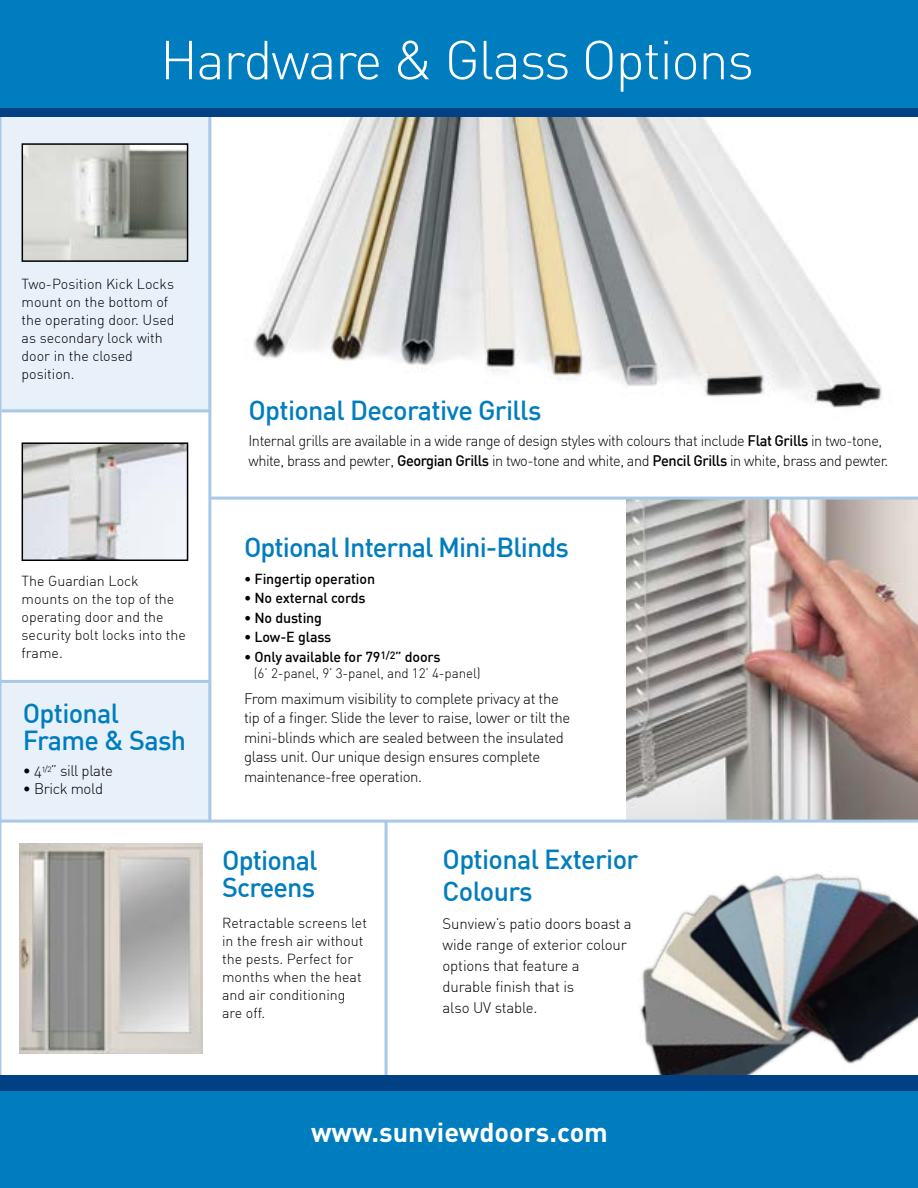
<style>
.page{position:relative;width:918px;height:1188px;background:#fff}
.page>*{position:absolute;margin:0;border:0;box-sizing:border-box;transform-origin:0 0}
.t1{font:300 54px "DIN";letter-spacing:-.025em;color:#fff}
.t2{font:500 27px/27px "DIN";letter-spacing:-.025em;color:#007dbe}
.t3{font:700 27px "DIN";color:#fff}
.t4{font:15px/19.5px "DIN Light Alternate";letter-spacing:-.025em;color:#000}
.t5{font:14.25px/18px "DIN Light Alternate";color:#000}
.t6{font:500 14.25px "DIN";letter-spacing:-.01em;color:#000}
.t7{font:300 13.5px "DIN";letter-spacing:-.01em;color:#000}
.s1{font-family:"DIN";font-weight:500}
</style>
<div class="page">
<img style="left:253px;top:117px;width:629px;height:291px">
<div style="left:0;top:112px;width:210px;height:300px;background:#e8f1fa"></div>
<div style="left:0;top:681px;width:210px;height:140px;background:#e8f1fa"></div>
<img style="left:25px;top:146px;width:160px;height:113px">
<div style="left:22px;top:143px;width:166px;height:119px;border:2px solid #000"></div>
<img style="left:627px;top:500px;width:291px;height:320px">
<hr style="left:210px;top:497px;width:708px;height:3px;background:#a7c8e6">
<hr style="left:2px;top:409px;width:208px;height:3px;background:#a7c8e6">
<hr style="left:385px;top:821px;width:3px;height:264px;background:#a7c8e6">
<hr style="left:208px;top:112px;width:3px;height:709px;background:#a7c8e6">
<img style="left:19px;top:843px;width:184px;height:211px">
<hr style="left:0;top:108px;width:1px;height:970px;background:#a7c8e6">
<hr style="left:0;top:680px;width:210px;height:3px;background:#a7c8e6">
<img style="left:25px;top:445px;width:160px;height:113px">
<div style="left:22px;top:442px;width:166px;height:119px;border:2px solid #000"></div>
<hr style="left:0;top:820px;width:918px;height:3px;background:#a7c8e6">
<img style="left:639px;top:873px;width:279px;height:202px">
<div style="left:0;top:0;width:918px;height:110px;background:#007dbe"></div>
<div style="left:0;top:1091px;width:918px;height:97px;background:#007dbe"></div>
<div style="left:0;top:1075px;width:918px;height:16px;background:#004185"></div>
<div style="left:0;top:108px;width:918px;height:9px;background:#004185"></div>
<h1 class="t1" style="left:160px;top:27px;width:595px">Hardware &amp; Glass Options</h1>
<p class="t5" style="left:22px;top:274px;width:155px">Two-Position Kick Locks mount on the bottom of the operating door. Used as secondary lock with door in the closed position.</p>
<p class="t5" style="left:22px;top:571px;width:166px">The Guardian Lock mounts on the top of the operating door and the security bolt locks into the frame.</p>
<h2 class="t2" style="left:23px;top:699px;width:165px">Optional<br>Frame &amp; Sash</h2>
<p class="t4" style="left:23px;top:760px;width:92px">• 4<sup>1/2</sup>” sill plate</p>
<p class="t4" style="left:23px;top:778px;width:82px">• Brick mold</p>
<h2 class="t2" style="left:248px;top:396px;width:295px">Optional Decorative Grills</h2>
<p class="t4" style="left:248px;top:431px;width:641px">Internal grills are available in a wide range of design styles with colours that include <span class="s1">Flat Grills</span> in two-tone, white, brass and pewter, <span class="s1">Georgian Grills</span> in two-tone and white, and <span class="s1">Pencil Grills</span> in white, brass and pewter.</p>
<h2 class="t2" style="left:244px;top:533px;width:326px">Optional Internal Mini-Blinds</h2>
<p class="t6" style="left:244px;top:569px;width:133px">• Fingertip operation</p>
<p class="t6" style="left:244px;top:589px;width:123px">• No external cords</p>
<p class="t6" style="left:244px;top:608px;width:80px">• No dusting</p>
<p class="t6" style="left:244px;top:628px;width:89px">• Low-E glass</p>
<p class="t6" style="left:244px;top:647px;width:198px">• Only available for 79<sup>1/2</sup>” doors</p>
<p class="t7" style="left:254px;top:665px;width:228px">(6’ 2-panel, 9’ 3-panel, and 12’ 4-panel)</p>
<p class="t4" style="left:244px;top:688px;width:328px">From maximum visibility to complete privacy at the tip of a finger. Slide the lever to raise, lower or tilt the mini-blinds which are sealed between the insulated glass unit. Our unique design ensures complete maintenance-free operation.</p>
<h2 class="t2" style="left:222px;top:846px;width:97px">Optional<br>Screens</h2>
<p class="t5" style="left:222px;top:914px;width:146px">Retractable screens let in the fresh air without the pests. Perfect for months when the heat and air conditioning are off.</p>
<h2 class="t2" style="left:443px;top:843px;width:197px;line-height:31.5px">Optional Exterior<br>Colours</h2>
<p class="t4" style="left:443px;top:912px;width:191px;line-height:21px">Sunview’s patio doors boast a wide range of exterior colour options that feature a durable finish that is<br>also UV stable.</p>
<h2 class="t3" style="left:311px;top:1115px;width:298px">www.sunviewdoors.com</h2>
</div>
